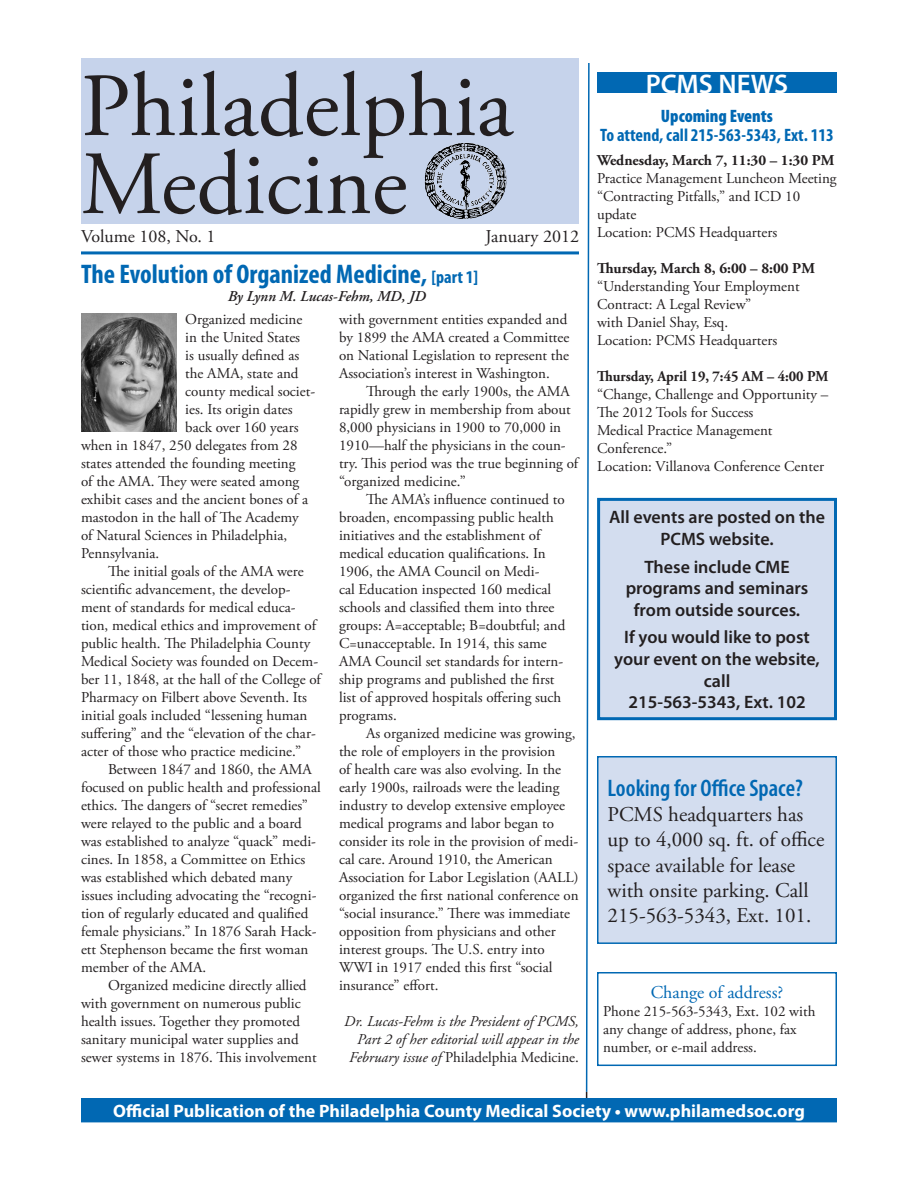
<style>
.page{position:relative;width:918px;height:1188px;background:#fff}
.page>*{position:absolute;margin:0;border:0;box-sizing:border-box;transform-origin:0 0}
.t1{font:90px/78px "Adobe Garamond Pro";color:#231f20}
.Headline{font:700 condensed 27px "Myriad Pro";color:#0168b3}
.t2{font:600 27px "Myriad Pro";color:#fff}
.Headline-2{font:600 condensed 24px "Myriad Pro";color:#0168b3}
.body_no_indent{font:21px/25.2px "Adobe Garamond Pro";color:#231f20}
.plain{font:600 18px/21.6px "Myriad Pro";color:#231f20;text-align:center}
.t3{font:700 18px "Myriad Pro";color:#fff}
.subhead_centered{font:700 condensed 18px "Myriad Pro";color:#0168b3}
.t4{font:18px "Adobe Garamond Pro";color:#231f20}
.plain-2{font:18px "Adobe Garamond Pro";color:#0168b3}
.HL_12_pt_blue{font:900 condensed 18px "Myriad Pro";color:#0168b3}
.body{font:15px/18px "Adobe Garamond Pro";color:#231f20}
.body_no_indent-2{font:15px/18px "Adobe Garamond Pro";color:#231f20}
.Source{font:italic 15px/18px "Adobe Garamond Pro";color:#231f20;text-align:right}
.By_Line{font:italic 600 15px "Adobe Garamond Pro";color:#231f20}
.s1{font-size:18px}
.s2{font-style:normal}
.s3{font-weight:700}
</style>
<div class="page">
<div style="left:81px;top:58px;width:498px;height:166px;background:#c6d3eb"></div>
<hr style="left:81px;top:251px;width:498px;height:3px;background:#0168b3">
<img style="left:425px;top:143px;width:41px;height:41px">
<div style="left:597px;top:73px;width:240px;height:20px;background:#0168b3"></div>
<div style="left:599px;top:499px;width:237px;height:220px;background:#d3ddef"></div>
<div style="left:597px;top:498px;width:240px;height:222px;border:3px solid #0168b3"></div>
<div style="left:82px;top:1099px;width:754px;height:23px;background:#0168b3"></div>
<div style="left:81px;top:1098px;width:756px;height:24px;border:2px solid #0168b3"></div>
<svg style="left:585px;top:63px;width:5px;height:1035px"></svg>
<img style="left:81px;top:313px;width:95px;height:119px">
<div style="left:598px;top:757px;width:238px;height:186px;background:#d3ddef"></div>
<div style="left:597px;top:756px;width:240px;height:188px;border:2px solid #0168b3"></div>
<div style="left:597px;top:972px;width:240px;height:94px;border:2px solid #0168b3"></div>
<p class="t1" style="left:81px;top:71px;width:434px">Philadelphia<br>Medicine</p>
<p class="t4" style="left:81px;top:226px;width:136px">Volume 108, No. 1</p>
<p class="t4" style="left:485px;top:226px;width:95px">January 2012</p>
<p class="Headline" style="left:81px;top:257px;width:399px">The Evolution of Organized Medicine, <span class="s1">[part 1]</span></p>
<p class="By_Line" style="left:228px;top:288px;width:200px">By Lynn M. Lucas-Fehm, MD, JD</p>
<p class="body" style="left:339px;top:311px;width:232px">with government entities expanded and by 1899 the AMA created a Committee on National Legislation to represent the Association’s interest in Washington.</p>
<p class="body" style="left:339px;top:383px;width:241px;text-indent:27px">Through the early 1900s, the AMA rapidly grew in membership from about 8,000 physicians in 1900 to 70,000 in 1910—half the physicians in the coun&shy;try. This period was the true beginning of “organized medicine.”</p>
<p class="body" style="left:339px;top:491px;width:228px;text-indent:27px">The AMA’s influence continued to broaden, encompassing public health initiatives and the establishment of medical education qualifications. In 1906, the AMA Council on Medi-<br>cal Education inspected 160 medical schools and classified them into three groups: A=acceptable; B=doubtful; and C=unacceptable. In 1914, this same AMA Council set standards for intern&shy;ship programs and published the first list of approved hospitals offering such programs.</p>
<p class="body" style="left:339px;top:725px;width:241px;text-indent:27px">As organized medicine was growing, the role of employers in the provision<br>of health care was also evolving. In the early 1900s, railroads were the leading industry to develop extensive employee medical programs and labor began to consider its role in the provision of medi&shy;cal care. Around 1910, the American Association for Labor Legislation (AALL) organized the first national conference on “social insurance.” There was immediate opposition from physicians and other interest groups. The U.S. entry into WWI in 1917 ended this first “social insurance” effort.</p>
<p class="Source" style="left:344px;top:1013px;width:236px">Dr. Lucas-Fehm is the President of PCMS,<br>Part 2 of her editorial will appear in the<br>February issue of <span class="s2">Philadelphia Medicine.</span></p>
<p class="body_no_indent-2" style="left:185px;top:311px;width:119px">Organized medicine</p>
<p class="body_no_indent-2" style="left:185px;top:329px;width:116px">in the United States</p>
<p class="body_no_indent-2" style="left:185px;top:347px;width:115px">is usually defined as</p>
<p class="body_no_indent-2" style="left:185px;top:365px;width:115px">the AMA, state and</p>
<p class="body_no_indent-2" style="left:185px;top:383px;width:131px">county medical societ-</p>
<p class="body_no_indent-2" style="left:185px;top:401px;width:109px">ies. Its origin dates</p>
<p class="body_no_indent-2" style="left:185px;top:419px;width:115px">back over 160 years</p>
<p class="body_no_indent-2" style="left:81px;top:437px;width:218px">when in 1847, 250 delegates from 28</p>
<p class="body_no_indent-2" style="left:81px;top:455px;width:216px">states attended the founding meeting</p>
<p class="body_no_indent-2" style="left:81px;top:473px;width:220px">of the AMA. They were seated among</p>
<p class="body_no_indent-2" style="left:81px;top:491px;width:229px">exhibit cases and the ancient bones of a</p>
<p class="body_no_indent-2" style="left:81px;top:509px;width:219px">mastodon in the hall of The Academy</p>
<p class="body_no_indent-2" style="left:81px;top:527px;width:208px">of Natural Sciences in Philadelphia,</p>
<p class="body_no_indent-2" style="left:81px;top:545px;width:80px">Pennsylvania.</p>
<p class="body" style="left:81px;top:563px;width:241px;text-indent:27px">The initial goals of the AMA were scientific advancement, the develop&shy;ment of standards for medical educa&shy;tion, medical ethics and improvement of public health. The Philadelphia County Medical Society was founded on Decem&shy;ber 11, 1848, at the hall of the College of Pharmacy on Filbert above Seventh. Its initial goals included “lessening human suffering” and the “elevation of the char&shy;acter of those who practice medicine.”</p>
<p class="body" style="left:81px;top:761px;width:241px;text-indent:27px">Between 1847 and 1860, the AMA focused on public health and professional ethics. The dangers of “secret remedies” were relayed to the public and a board was established to analyze “quack” medi&shy;cines. In 1858, a Committee on Ethics was established which debated many issues including advocating the “recogni&shy;tion of regularly educated and qualified female physicians.” In 1876 Sarah Hack&shy;ett Stephenson became the first woman member of the AMA.</p>
<p class="body" style="left:81px;top:977px;width:237px;text-indent:27px">Organized medicine directly allied with government on numerous public health issues. Together they promoted sanitary municipal water supplies and sewer systems in 1876. This involvement</p>
<p class="t2" style="left:646px;top:67px;width:144px">PCMS NEWS</p>
<p class="HL_12_pt_blue" style="left:661px;top:104px;width:114px">Upcoming Events</p>
<p class="subhead_centered" style="left:600px;top:124px;width:235px">To attend, call 215-563-5343, Ext. 113</p>
<p class="body_no_indent-2" style="left:597px;top:152px;width:241px"><span class="s3">Wednesday, March 7, 11:30 – 1:30 PM<br></span>Practice Management Luncheon Meeting “Contracting Pitfalls,” and ICD 10 update<br>Location: PCMS Headquarters</p>
<p class="body_no_indent-2" style="left:597px;top:260px;width:219px"><span class="s3">Thursday, March 8, 6:00 – 8:00 PM </span>“Understanding Your Employment<br>Contract: A Legal Review”<br>with Daniel Shay, Esq.<br>Location: PCMS Headquarters</p>
<p class="body_no_indent-2" style="left:597px;top:368px;width:233px"><span class="s3">Thursday, April 19, 7:45 AM – 4:00 PM </span>“Change, Challenge and Opportunity –<br>The 2012 Tools for Success<br>Medical Practice Management<br>Conference.”<br>Location: Villanova Conference Center</p>
<p class="plain" style="left:609px;top:506px;width:217px">All events are posted on the<br>PCMS website.</p>
<p class="plain" style="left:626px;top:555px;width:184px">These include CME programs and seminars from outside sources.</p>
<p class="plain" style="left:614px;top:626px;width:207px">If you would like to post your event on the website, call<br>215-563-5343, Ext. 102</p>
<p class="Headline-2" style="left:608px;top:773px;width:197px">Looking for Office Space?</p>
<p class="body_no_indent" style="left:608px;top:803px;width:218px">PCMS headquarters has up to 4,000 sq. ft. of office space available for lease with onsite parking. Call<br>215-563-5343, Ext. 101.</p>
<p class="plain-2" style="left:651px;top:981px;width:134px">Change of address?</p>
<p class="body_no_indent-2" style="left:603px;top:1003px;width:214px">Phone 215-563-5343, Ext. 102 with any change of address, phone, fax number, or e-mail address.</p>
<p class="t3" style="left:113px;top:1099px;width:693px">Official Publication of the Philadelphia County Medical Society • www.philamedsoc.org</p>
</div>
